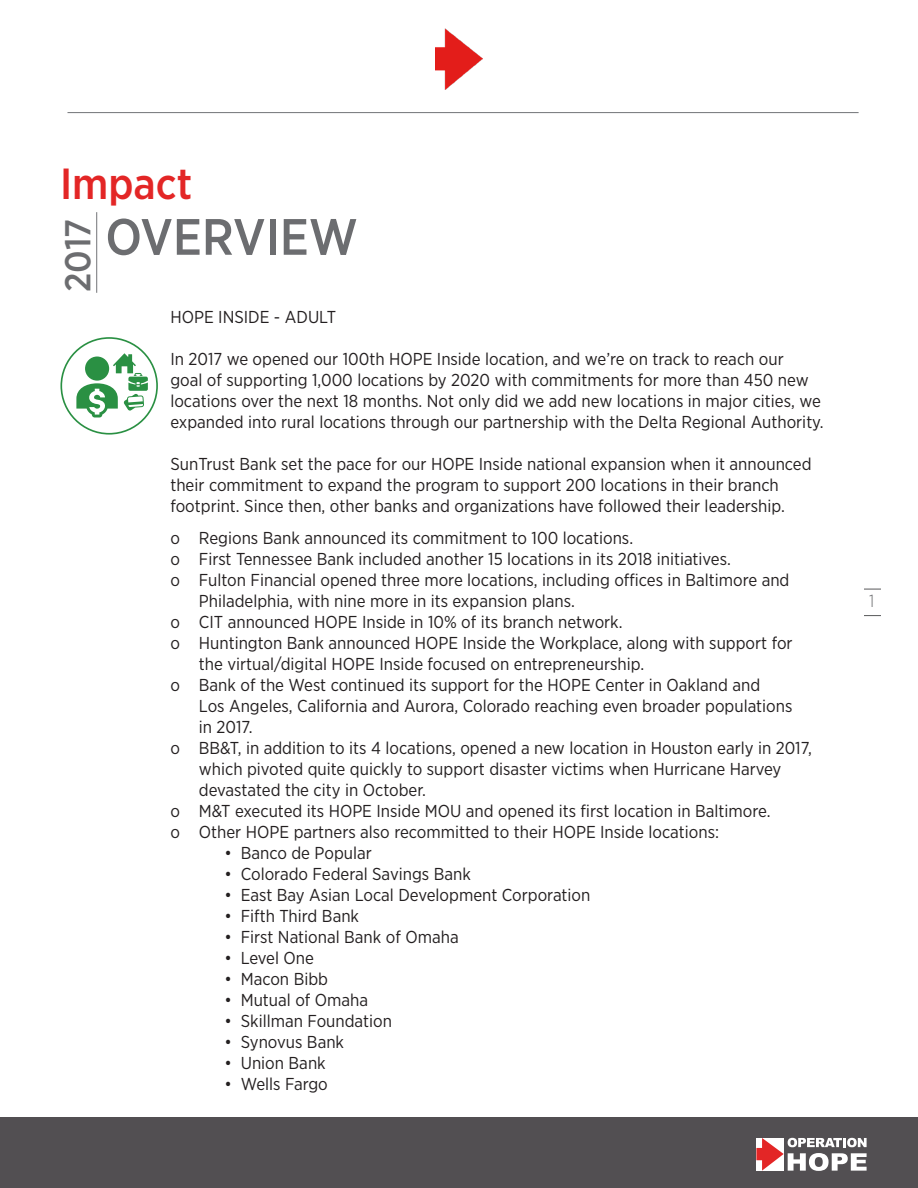
<style>
.page{position:relative;width:918px;height:1188px;background:#fff}
.page>*{position:absolute;margin:0;border:0;box-sizing:border-box;transform-origin:0 0}
.t1{font:500 51px "Gotham Narrow";color:#6c6d70}
.t2{font:500 43.5px "Gotham Narrow";color:#e32626}
.t3{font:500 36px "Gotham Narrow";color:#6c6d70}
.t4{font:300 17.4px "Gotham Narrow";color:#6c6d70}
.t5{font:17.25px/21px "Gotham Narrow";color:#231f20}
</style>
<div class="page">
<svg style="left:864px;top:589px;width:17px;height:1px"></svg>
<svg style="left:864px;top:615px;width:17px;height:1px"></svg>
<img style="left:435px;top:28px;width:48px;height:61px">
<div style="left:0;top:1118px;width:918px;height:70px;background:#524f52"></div>
<svg style="left:756px;top:1138px;width:111px;height:33px"></svg>
<hr style="left:96px;top:212px;width:1px;height:81px;background:#727477">
<svg style="left:60px;top:337px;width:98px;height:98px"></svg>
<hr style="left:68px;top:112px;width:791px;height:1px;background:#727477">
<p class="t2" style="left:60px;top:156px;width:134px">Impact</p>
<p class="t1" style="left:105px;top:205px;width:254px">OVERVIEW</p>
<p class="t3" style="left:55px;top:292px;width:75px;rotate:-90deg">2017</p>
<p class="t5" style="left:170px;top:306px;width:167px">HOPE INSIDE - ADULT</p>
<p class="t5" style="left:170px;top:348px;width:655px">In 2017 we opened our 100th HOPE Inside location, and we’re on track to reach our<br>goal of supporting 1,000 locations by 2020 with commitments for more than 450 new locations over the next 18 months. Not only did we add new locations in major cities, we expanded into rural locations through our partnership with the Delta Regional Authority.</p>
<p class="t5" style="left:170px;top:453px;width:643px">SunTrust Bank set the pace for our HOPE Inside national expansion when it announced their commitment to expand the program to support 200 locations in their branch</p>
<p class="t5" style="left:170px;top:495px;width:616px">footprint. Since then, other banks and organizations have followed their leadership.</p>
<p class="t5" style="left:170px;top:527px;width:464px">o Regions Bank announced its commitment to 100 locations.</p>
<p class="t5" style="left:170px;top:548px;width:562px">o First Tennessee Bank included another 15 locations in its 2018 initiatives.</p>
<p class="t5" style="left:199px;top:569px;width:592px;text-indent:-28px">o Fulton Financial opened three more locations, including offices in Baltimore and<br>Philadelphia, with nine more in its expansion plans.</p>
<p class="t5" style="left:170px;top:611px;width:454px">o CIT announced HOPE Inside in 10% of its branch network.</p>
<p class="t5" style="left:199px;top:632px;width:595px;text-indent:-28px">o Huntington Bank announced HOPE Inside the Workplace, along with support for the virtual/digital HOPE Inside focused on entrepreneurship.</p>
<p class="t5" style="left:199px;top:674px;width:595px;text-indent:-28px">o Bank of the West continued its support for the HOPE Center in Oakland and<br>Los Angeles, California and Aurora, Colorado reaching even broader populations in 2017.</p>
<p class="t5" style="left:199px;top:737px;width:614px;text-indent:-28px">o BB&amp;T, in addition to its 4 locations, opened a new location in Houston early in 2017, which pivoted quite quickly to support disaster victims when Hurricane Harvey devastated the city in October.</p>
<p class="t5" style="left:170px;top:800px;width:602px">o M&amp;T executed its HOPE Inside MOU and opened its first location in Baltimore.</p>
<p class="t5" style="left:170px;top:821px;width:550px">o Other HOPE partners also recommitted to their HOPE Inside locations:</p>
<p class="t5" style="left:224px;top:842px;width:149px">• Banco de Popular</p>
<p class="t5" style="left:224px;top:863px;width:248px">• Colorado Federal Savings Bank</p>
<p class="t5" style="left:224px;top:884px;width:368px">• East Bay Asian Local Development Corporation</p>
<p class="t5" style="left:224px;top:905px;width:136px">• Fifth Third Bank</p>
<p class="t5" style="left:224px;top:926px;width:236px">• First National Bank of Omaha</p>
<p class="t5" style="left:224px;top:947px;width:91px">• Level One</p>
<p class="t5" style="left:224px;top:968px;width:105px">• Macon Bibb</p>
<p class="t5" style="left:224px;top:989px;width:145px">• Mutual of Omaha</p>
<p class="t5" style="left:224px;top:1010px;width:169px">• Skillman Foundation</p>
<p class="t5" style="left:224px;top:1031px;width:121px">• Synovus Bank</p>
<p class="t5" style="left:224px;top:1052px;width:103px">• Union Bank</p>
<p class="t5" style="left:224px;top:1073px;width:105px">• Wells Fargo</p>
<p class="t4" style="left:869px;top:591px;width:7px">1</p>
</div>
